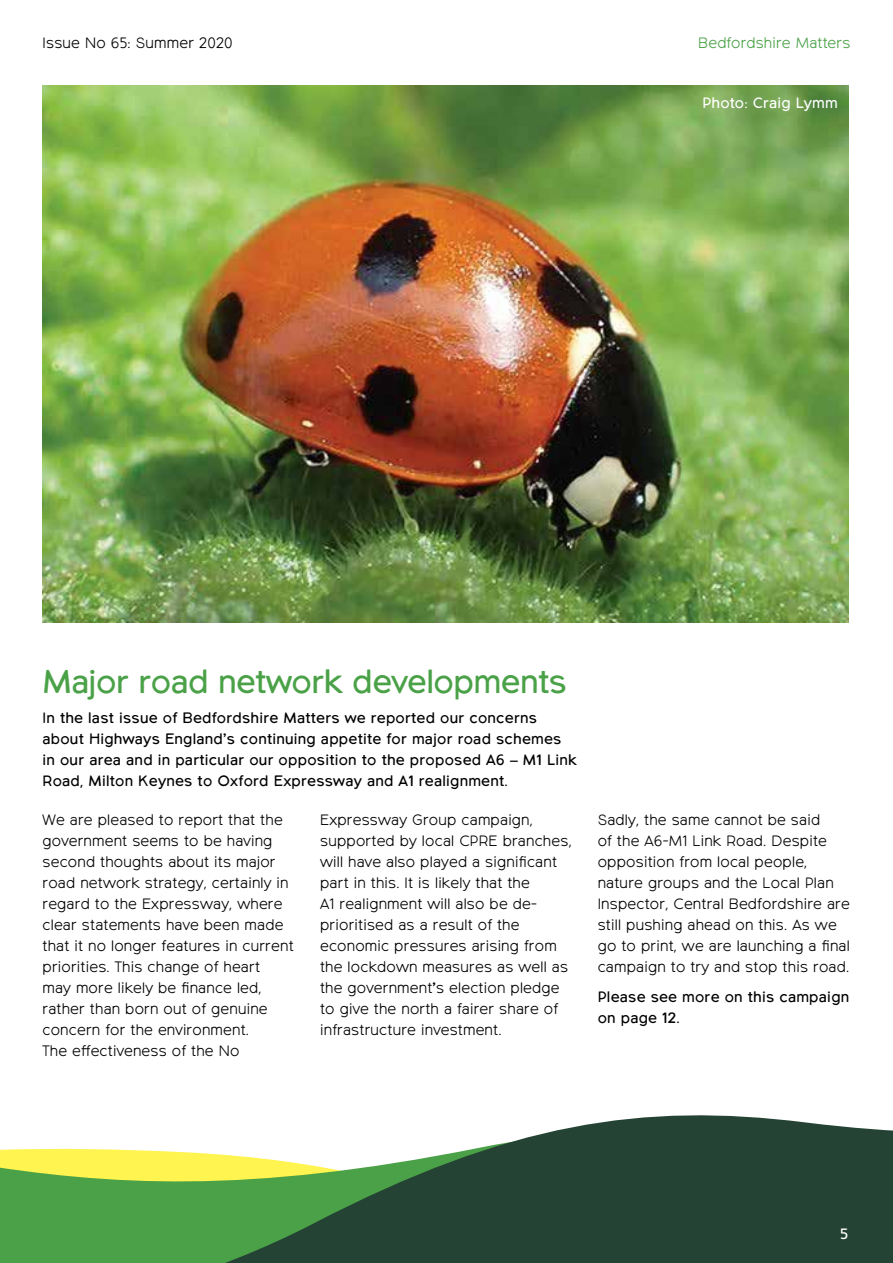
<style>
.page{position:relative;width:893px;height:1263px;background:#fff}
.page>*{position:absolute;margin:0;border:0;box-sizing:border-box;transform-origin:0 0}
.t1{font:33px "Northwoods";letter-spacing:-.015em;color:#4aa147}
.t2{font:300 15px/21px "Northwoods";letter-spacing:.015em;color:#000}
.t3{font:15px/21px "Northwoods";letter-spacing:.015em;color:#000}
.t4{font:300 15px "Northwoods";letter-spacing:.015em;color:#4aa147}
.t5{font:15px "Northwoods";letter-spacing:.015em;color:#fff}
</style>
<div class="page">
<svg style="left:0;top:1115px;width:893px;height:148px;fill:#254334"></svg>
<img style="left:43px;top:85px;width:805px;height:537px">
<p class="t2" style="left:43px;top:33px;width:192px">Issue No 65: Summer 2020</p>
<p class="t4" style="left:698px;top:34px;width:154px">Bedfordshire Matters</p>
<p class="t5" style="left:702px;top:94px;width:137px">Photo: Craig Lymm</p>
<h1 class="t1" style="left:43px;top:662px;width:526px">Major road network developments</h1>
<p class="t3" style="left:43px;top:707px;width:536px">In the last issue of Bedfordshire Matters we reported our concerns about Highways England’s continuing appetite for major road schemes in our area and in particular our opposition to the proposed A6 – M1 Link Road, Milton Keynes to Oxford Expressway and A1 realignment.</p>
<p class="t2" style="left:43px;top:810px;width:253px">We are pleased to report that the government seems to be having second thoughts about its major road network strategy, certainly in regard to the Expressway, where clear statements have been made that it no longer features in current priorities. This change of heart<br>may more likely be finance led, rather than born out of genuine concern for the environment.<br>The effectiveness of the No</p>
<p class="t2" style="left:320px;top:810px;width:253px">Expressway Group campaign, supported by local CPRE branches, will have also played a significant part in this. It is likely that the<br>A1 realignment will also be de&shy;prioritised as a result of the economic pressures arising from the lockdown measures as well as the government’s election pledge to give the north a fairer share of infrastructure investment.</p>
<p class="t2" style="left:598px;top:810px;width:254px">Sadly, the same cannot be said<br>of the A6-M1 Link Road. Despite opposition from local people, nature groups and the Local Plan<br>Inspector, Central Bedfordshire are still pushing ahead on this. As we go to print, we are launching a final campaign to try and stop this road.</p>
<p class="t3" style="left:598px;top:986px;width:253px">Please see more on this campaign on page 12.</p>
<p class="t5" style="left:840px;top:1225px;width:10px">5</p>
</div>
